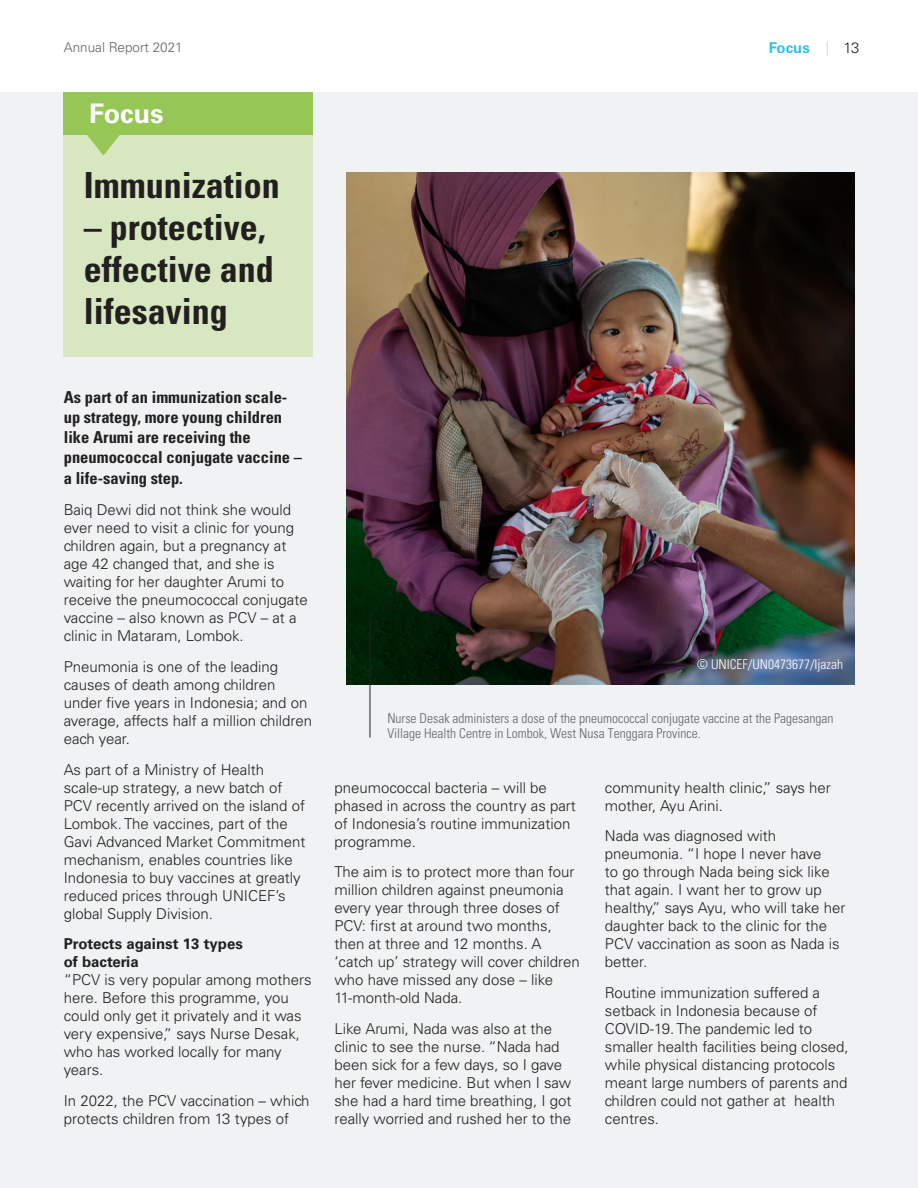
<style>
.page{position:relative;width:918px;height:1188px;background:#fff}
.page>*{position:absolute;margin:0;border:0;box-sizing:border-box;transform-origin:0 0}
.body_text{font:700 condensed 36px/42px "Univers LT Std";color:#231f20}
.body_text-2{font:700 27px "Univers LT Std";color:#fff}
.Paragraph_Style_1{font:700 condensed 16.5px/19.8px "Univers LT Std";color:#231f20}
.Paragraph_Style_1-2{font:300 15px/18px "Univers LT Std";color:#231f20}
.Paragraph_Style_1-3{font:700 15px "Univers LT Std";color:#231f20}
.t1{font:700 15px "Univers LT Std";color:#00aeef}
.body_text-3{font:300 condensed 13.5px/15px "Univers LT Std";color:#636366}
.body_text-4{font:300 condensed 13.5px "Univers LT Std";color:#fff}
.t2{font:300 13.5px "Univers LT Std";color:#636366}
</style>
<div class="page">
<svg style="left:827px;top:42px;width:1px;height:13px"></svg>
<div style="left:0;top:92px;width:918px;height:1096px;background:#f1f2f3"></div>
<img style="left:347px;top:172px;width:508px;height:513px">
<hr style="left:370px;top:619px;width:1px;height:118px;background:#231f20">
<div style="left:64px;top:93px;width:249px;height:264px;background:#d7e8c0"></div>
<div style="left:64px;top:92px;width:249px;height:43px;background:#96c656"></div>
<svg style="left:87px;top:135px;width:33px;height:21px"></svg>
<p class="t2" style="left:64px;top:39px;width:121px">Annual Report 2021</p>
<p class="Paragraph_Style_1-2" style="left:844px;top:38px;width:17px">13</p>
<p class="t1" style="left:769px;top:39px;width:43px">Focus</p>
<p class="body_text-2" style="left:89px;top:98px;width:76px">Focus</p>
<p class="body_text" style="left:84px;top:165px;width:198px">Immunization</p>
<p class="body_text" style="left:84px;top:207px;width:192px">– protective, effective and lifesaving</p>
<p class="Paragraph_Style_1" style="left:64px;top:387px;width:240px">As part of an immunization scale&shy;up strategy, more young children like Arumi are receiving the pneumococcal conjugate vaccine –</p>
<p class="Paragraph_Style_1" style="left:64px;top:468px;width:121px">a life-saving step.</p>
<p class="Paragraph_Style_1-2" style="left:64px;top:501px;width:245px">Baiq Dewi did not think she would ever need to visit a clinic for young children again, but a pregnancy at age 42 changed that, and she is waiting for her daughter Arumi to receive the pneumococcal conjugate vaccine – also known as PCV – at a clinic in Mataram, Lombok.</p>
<p class="Paragraph_Style_1-2" style="left:64px;top:657px;width:250px">Pneumonia is one of the leading causes of death among children under five years in Indonesia; and on average, affects half a million children each year.</p>
<p class="Paragraph_Style_1-2" style="left:64px;top:760px;width:243px">As part of a Ministry of Health scale-up strategy, a new batch of<br>PCV recently arrived on the island of<br>Lombok. The vaccines, part of the<br>Gavi Advanced Market Commitment mechanism, enables countries like<br>Indonesia to buy vaccines at greatly reduced prices through UNICEF’s global Supply Division.</p>
<p class="Paragraph_Style_1-3" style="left:64px;top:935px;width:181px">Protects against 13 types</p>
<p class="Paragraph_Style_1-3" style="left:64px;top:953px;width:76px">of bacteria</p>
<p class="Paragraph_Style_1-2" style="left:64px;top:971px;width:249px">“PCV is very popular among mothers here. Before this programme, you could only get it privately and it was very expensive,” says Nurse Desak, who has worked locally for many years.</p>
<p class="Paragraph_Style_1-2" style="left:64px;top:1092px;width:247px">In 2022, the PCV vaccination – which protects children from 13 types of</p>
<p class="body_text-4" style="left:697px;top:656px;width:147px">© UNICEF/UN0473677/Ijazah</p>
<p class="body_text-3" style="left:387px;top:710px;width:447px">Nurse Desak administers a dose of the pneumococcal conjugate vaccine at the Pagesangan<br>Village Health Centre in Lombok, West Nusa Tenggara Province.</p>
<p class="Paragraph_Style_1-2" style="left:334px;top:778px;width:243px">pneumococcal bacteria – will be phased in across the country as part of Indonesia’s routine immunization programme.</p>
<p class="Paragraph_Style_1-2" style="left:334px;top:863px;width:247px">The aim is to protect more than four million children against pneumonia every year through three doses of<br>PCV: first at around two months, then at three and 12 months. A ‘catch up’ strategy will cover children who have missed any dose – like<br>11-month-old Nada.</p>
<p class="Paragraph_Style_1-2" style="left:334px;top:1020px;width:239px">Like Arumi, Nada was also at the clinic to see the nurse. “Nada had been sick for a few days, so I gave her fever medicine. But when I saw she had a hard time breathing, I got really worried and rushed her to the</p>
<p class="Paragraph_Style_1-2" style="left:605px;top:778px;width:228px">community health clinic,” says her mother, Ayu Arini.</p>
<p class="Paragraph_Style_1-2" style="left:605px;top:827px;width:242px">Nada was diagnosed with pneumonia. “I hope I never have<br>to go through Nada being sick like that again. I want her to grow up healthy,” says Ayu, who will take her daughter back to the clinic for the<br>PCV vaccination as soon as Nada is better.</p>
<p class="Paragraph_Style_1-2" style="left:605px;top:984px;width:245px">Routine immunization suffered a setback in Indonesia because of<br>COVID-19. The pandemic led to smaller health facilities being closed, while physical distancing protocols meant large numbers of parents and children could not gather at health centres.</p>
</div>
